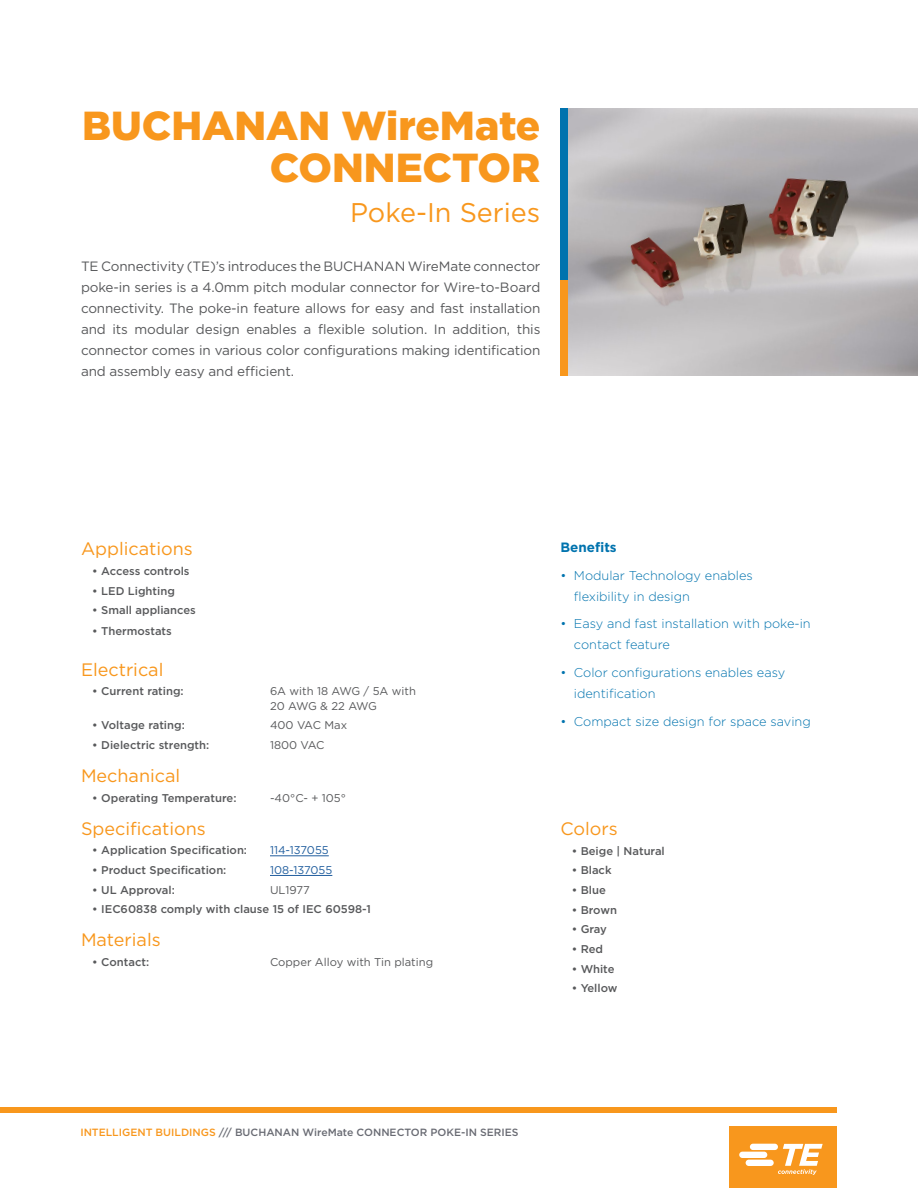
<style>
.page{position:relative;width:918px;height:1188px;background:#fff}
.page>*{position:absolute;margin:0;border:0;box-sizing:border-box;transform-origin:0 0}
.t1{font:900 40.5px/42px "Gotham";color:#f8971d;text-align:right}
.t2{font:27px "Gotham";color:#f8971d}
.t3{font:18px "Gotham";color:#f8971d}
.t4{font:13.5px/21px "Gotham";letter-spacing:-.01em;color:#58595b;text-align:justify}
.t5{font:700 13.5px "Gotham";color:#0073ae}
.t6{font:300 12.75px/21px "Gotham";color:#0073ae}
.t7{font:500 11.25px "Gotham";color:#58595b}
.t8{font:11.25px/14.2px "Gotham";color:#58595b}
.t9{font:11.25px "Gotham";color:#215e9e}
.t10{font:500 10.5px "Gotham";color:#696b73}
.s1{color:#f8971d}
</style>
<div class="page">
<img style="left:568px;top:108px;width:350px;height:268px">
<div style="left:560px;top:280px;width:8px;height:96px;background:#f8971d"></div>
<div style="left:560px;top:108px;width:8px;height:172px;background:#0073ae"></div>
<div style="left:0;top:1107px;width:837px;height:6px;background:#f8971d"></div>
<div style="left:729px;top:1126px;width:108px;height:62px;background:#f8971d"></div>
<svg style="left:739px;top:1144px;width:84px;height:31px"></svg>
<hr style="left:270px;top:856px;width:59px;height:1px;background:#215e9e">
<hr style="left:270px;top:875px;width:62px;height:1px;background:#215e9e">
<h1 class="t1" style="left:82px;top:105px;width:460px">BUCHANAN WireMate<br>CONNECTOR</h1>
<h2 class="t2" style="left:350px;top:195px;width:192px">Poke-In Series</h2>
<p class="t4" style="left:81px;top:255px;width:461px">TE Connectivity (TE)’s introduces the BUCHANAN WireMate connector poke-in series is a 4.0mm pitch modular connector for Wire-to-Board connectivity. The poke-in feature allows for easy and fast installation and its modular design enables a flexible solution. In addition, this connector comes in various color configurations making identification and assembly easy and efficient.</p>
<h3 class="t3" style="left:81px;top:537px;width:113px">Applications</h3>
<p class="t7" style="left:92px;top:564px;width:99px">• Access controls</p>
<p class="t7" style="left:92px;top:583px;width:84px">• LED Lighting</p>
<p class="t7" style="left:92px;top:603px;width:105px">• Small appliances</p>
<p class="t7" style="left:92px;top:623px;width:81px">• Thermostats</p>
<h3 class="t3" style="left:81px;top:658px;width:84px">Electrical</h3>
<p class="t7" style="left:92px;top:684px;width:93px">• Current rating:</p>
<p class="t8" style="left:270px;top:684px;width:148px">6A with 18 AWG / 5A with<br>20 AWG &amp; 22 AWG</p>
<p class="t7" style="left:92px;top:718px;width:94px">• Voltage rating:</p>
<p class="t8" style="left:270px;top:718px;width:79px">400 VAC Max</p>
<p class="t7" style="left:92px;top:738px;width:119px">• Dielectric strength:</p>
<p class="t8" style="left:270px;top:738px;width:56px">1800 VAC</p>
<h3 class="t3" style="left:81px;top:764px;width:101px">Mechanical</h3>
<p class="t7" style="left:92px;top:790px;width:146px">• Operating Temperature:</p>
<p class="t8" style="left:270px;top:790px;width:78px">-40°C- + 105°</p>
<h3 class="t3" style="left:81px;top:817px;width:126px">Specifications</h3>
<p class="t7" style="left:92px;top:843px;width:156px">• Application Specification:</p>
<p class="t9" style="left:270px;top:843px;width:60px">114-137055</p>
<p class="t7" style="left:92px;top:863px;width:136px">• Product Specification:</p>
<p class="t9" style="left:270px;top:863px;width:64px">108-137055</p>
<p class="t7" style="left:92px;top:882px;width:84px">• UL Approval:</p>
<p class="t8" style="left:270px;top:882px;width:41px">UL1977</p>
<p class="t7" style="left:92px;top:902px;width:280px">• IEC60838 comply with clause 15 of IEC 60598-1</p>
<h3 class="t3" style="left:81px;top:928px;width:81px">Materials</h3>
<p class="t7" style="left:92px;top:955px;width:58px">• Contact:</p>
<p class="t8" style="left:270px;top:955px;width:165px">Copper Alloy with Tin plating</p>
<p class="t5" style="left:560px;top:538px;width:58px">Benefits</p>
<p class="t6" style="left:574px;top:564px;width:180px;text-indent:-14px">• Modular Technology enables flexibility in design</p>
<p class="t6" style="left:574px;top:613px;width:238px;text-indent:-14px">• Easy and fast installation with poke-in contact feature</p>
<p class="t6" style="left:574px;top:662px;width:213px;text-indent:-14px">• Color configurations enables easy identification</p>
<p class="t6" style="left:560px;top:710px;width:252px">• Compact size design for space saving</p>
<h3 class="t3" style="left:560px;top:817px;width:59px">Colors</h3>
<p class="t7" style="left:572px;top:844px;width:95px">• Beige | Natural</p>
<p class="t7" style="left:572px;top:863px;width:41px">• Black</p>
<p class="t7" style="left:572px;top:883px;width:36px">• Blue</p>
<p class="t7" style="left:572px;top:902px;width:47px">• Brown</p>
<p class="t7" style="left:572px;top:922px;width:37px">• Gray</p>
<p class="t7" style="left:572px;top:942px;width:33px">• Red</p>
<p class="t7" style="left:572px;top:961px;width:44px">• White</p>
<p class="t7" style="left:572px;top:981px;width:47px">• Yellow</p>
<p class="t10" style="left:80px;top:1126px;width:440px"><span class="s1">INTELLIGENT BUILDINGS</span> /// BUCHANAN WireMate CONNECTOR POKE-IN SERIES</p>
</div>
